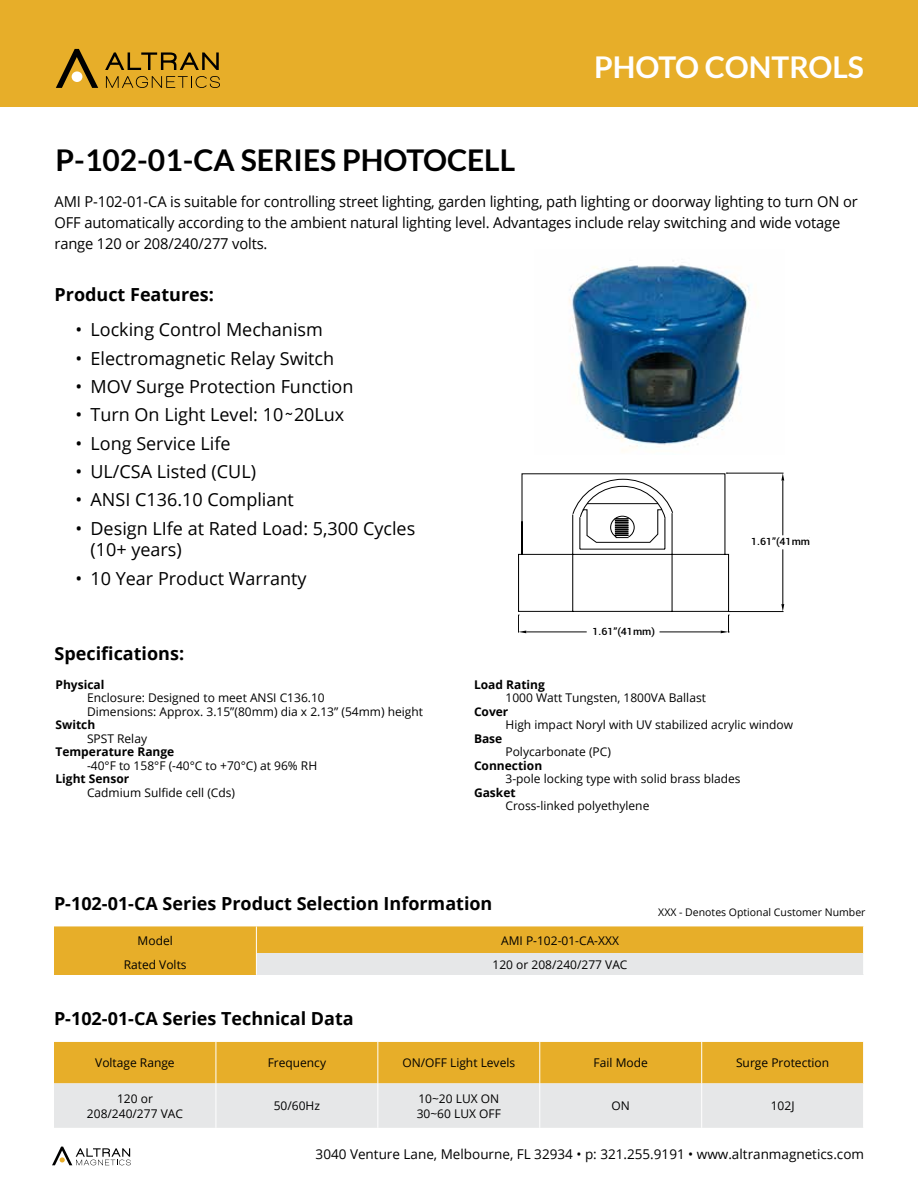
<style>
.page{position:relative;width:918px;height:1188px;background:#fff}
.page>*{position:absolute;margin:0;border:0;box-sizing:border-box;transform-origin:0 0}
.t1{font:700 30px "Lato";color:#000}
.t2{font:700 30px "Lato";color:#fff}
.t3{font:18px/21.6px "Open Sans";color:#000}
.t4{font:700 18px "Open Sans";color:#000}
.t5{font:15px/21px "Open Sans";letter-spacing:-.01em;color:#000}
.t6{font:13.5px "Open Sans";color:#000}
.t7{font:12px/15px "Open Sans";color:#000}
.t8{font:700 12px "Open Sans";color:#000}
.t9{font:10.5px "Open Sans";color:#000}
.t10{font:500 10.05px "Roboto";color:#000;scale:1.05 1}
</style>
<div class="page">
<div style="left:0;top:0;width:918px;height:107px;background:#e7ae29"></div>
<svg style="left:56px;top:49px;width:42px;height:39px"></svg>
<div style="left:72px;top:71px;width:10px;height:11px;background:#fff;border-radius:50%"></div>
<svg style="left:105px;top:52px;width:114px;height:18px"></svg>
<svg style="left:106px;top:76px;width:114px;height:12px"></svg>
<svg style="left:52px;top:1147px;width:79px;height:18px"></svg>
<img style="left:569px;top:265px;width:182px;height:186px">
<svg style="left:54px;top:1042px;width:809px;height:86px;background:#e6cb8c"></svg>
<hr style="left:216px;top:1083px;width:1px;height:45px;background:#fff">
<hr style="left:377px;top:1083px;width:1px;height:45px;background:#fff">
<hr style="left:539px;top:1083px;width:1px;height:45px;background:#fff">
<hr style="left:701px;top:1083px;width:1px;height:45px;background:#fff">
<hr style="left:216px;top:1042px;width:1px;height:41px;background:#fff">
<hr style="left:377px;top:1042px;width:1px;height:41px;background:#fff">
<hr style="left:539px;top:1042px;width:1px;height:41px;background:#fff">
<hr style="left:701px;top:1042px;width:1px;height:41px;background:#fff">
<svg style="left:54px;top:926px;width:810px;height:49px;background:#e6c16a"></svg>
<hr style="left:726px;top:473px;width:58px;height:1px;background:#000">
<hr style="left:729px;top:611px;width:55px;height:1px;background:#000">
<hr style="left:783px;top:481px;width:1px;height:54px;background:#000">
<hr style="left:783px;top:549px;width:1px;height:55px;background:#000">
<svg style="left:781px;top:473px;width:3px;height:8px"></svg>
<svg style="left:781px;top:604px;width:3px;height:8px"></svg>
<svg style="left:518px;top:473px;width:212px;height:160px"></svg>
<h1 class="t1" style="left:56px;top:143px;width:461px">P-102-01-CA SERIES PHOTOCELL</h1>
<h1 class="t2" style="left:594px;top:49px;width:271px">PHOTO CONTROLS</h1>
<p class="t5" style="left:55px;top:191px;width:805px">AMI P-102-01-CA is suitable for controlling street lighting, garden lighting, path lighting or doorway lighting to turn ON or<br>OFF automatically according to the ambient natural lighting level. Advantages include relay switching and wide votage range 120 or 208/240/277 volts.</p>
<h2 class="t4" style="left:55px;top:282px;width:161px">Product Features:</h2>
<h2 class="t3" style="left:76px;top:318px;width:249px">• Locking Control Mechanism</h2>
<h2 class="t3" style="left:76px;top:347px;width:260px">• Electromagnetic Relay Switch</h2>
<h2 class="t3" style="left:76px;top:375px;width:279px">• MOV Surge Protection Function</h2>
<h2 class="t3" style="left:76px;top:404px;width:270px">• Turn On Light Level: 10˜20Lux</h2>
<h2 class="t3" style="left:76px;top:432px;width:157px">• Long Service Life</h2>
<h2 class="t3" style="left:76px;top:460px;width:182px">• UL/CSA Listed (CUL)</h2>
<h2 class="t3" style="left:76px;top:489px;width:220px">• ANSI C136.10 Compliant</h2>
<h2 class="t3" style="left:91px;top:517px;width:326px;text-indent:-15px">• Design LIfe at Rated Load: 5,300 Cycles (10+ years)</h2>
<h2 class="t3" style="left:76px;top:567px;width:233px">• 10 Year Product Warranty</h2>
<h2 class="t4" style="left:55px;top:641px;width:131px">Specifications:</h2>
<p class="t8" style="left:56px;top:676px;width:50px">Physical</p>
<p class="t7" style="left:87px;top:691px;width:338px;line-height:13.5px">Enclosure: Designed to meet ANSI C136.10<br>Dimensions: Approx. 3.15”(80mm) dia x 2.13” (54mm) height</p>
<p class="t8" style="left:56px;top:717px;width:41px">Switch</p>
<p class="t7" style="left:87px;top:731px;width:62px">SPST Relay</p>
<p class="t8" style="left:56px;top:744px;width:120px">Temperature Range</p>
<p class="t7" style="left:87px;top:758px;width:232px">-40°F to 158°F (-40°C to +70°C) at 96% RH</p>
<p class="t8" style="left:56px;top:771px;width:75px">Light Sensor</p>
<p class="t7" style="left:87px;top:785px;width:150px">Cadmium Sulfide cell (Cds)</p>
<p class="t10" style="left:592px;top:624px;width:61px">1.61”(41mm)</p>
<p class="t10" style="left:751px;top:534px;width:61px">1.61”(41mm)</p>
<p class="t8" style="left:474px;top:676px;width:72px">Load Rating</p>
<p class="t7" style="left:506px;top:690px;width:202px">1000 Watt Tungsten, 1800VA Ballast</p>
<p class="t8" style="left:474px;top:703px;width:36px">Cover</p>
<p class="t7" style="left:506px;top:717px;width:289px">High impact Noryl with UV stabilized acrylic window</p>
<p class="t8" style="left:474px;top:730px;width:30px">Base</p>
<p class="t7" style="left:506px;top:744px;width:107px">Polycarbonate (PC)</p>
<p class="t8" style="left:474px;top:757px;width:70px">Connection</p>
<p class="t7" style="left:506px;top:771px;width:237px">3-pole locking type with solid brass blades</p>
<p class="t8" style="left:474px;top:784px;width:43px">Gasket</p>
<p class="t7" style="left:506px;top:798px;width:145px">Cross-linked polyethylene</p>
<h2 class="t4" style="left:54px;top:890px;width:440px">P-102-01-CA Series Product Selection Information</h2>
<p class="t7" style="left:138px;top:932px;width:37px">Model</p>
<p class="t7" style="left:501px;top:932px;width:119px">AMI P-102-01-CA-XXX</p>
<p class="t7" style="left:124px;top:956px;width:64px">Rated Volts</p>
<p class="t7" style="left:493px;top:956px;width:136px">120 or 208/240/277 VAC</p>
<h2 class="t4" style="left:54px;top:1006px;width:301px">P-102-01-CA Series Technical Data</h2>
<p class="t9" style="left:658px;top:905px;width:209px">XXX - Denotes Optional Customer Number</p>
<p class="t7" style="left:95px;top:1055px;width:81px">Voltage Range</p>
<p class="t7" style="left:268px;top:1055px;width:60px">Frequency</p>
<p class="t7" style="left:402px;top:1055px;width:114px">ON/OFF Light Levels</p>
<p class="t7" style="left:594px;top:1055px;width:56px">Fail Mode</p>
<p class="t7" style="left:736px;top:1055px;width:95px">Surge Protection</p>
<p class="t7" style="left:87px;top:1091px;width:98px;text-align:center">120 or<br>208/240/277 VAC</p>
<p class="t7" style="left:274px;top:1098px;width:48px">50/60Hz</p>
<p class="t7" style="left:417px;top:1091px;width:86px">10~20 LUX ON<br>30~60 LUX OFF</p>
<p class="t7" style="left:612px;top:1098px;width:20px">ON</p>
<p class="t7" style="left:771px;top:1098px;width:25px">102J</p>
<p class="t6" style="left:316px;top:1145px;width:550px">3040 Venture Lane, Melbourne, FL 32934 • p: 321.255.9191 • www.altranmagnetics.com</p>
</div>
